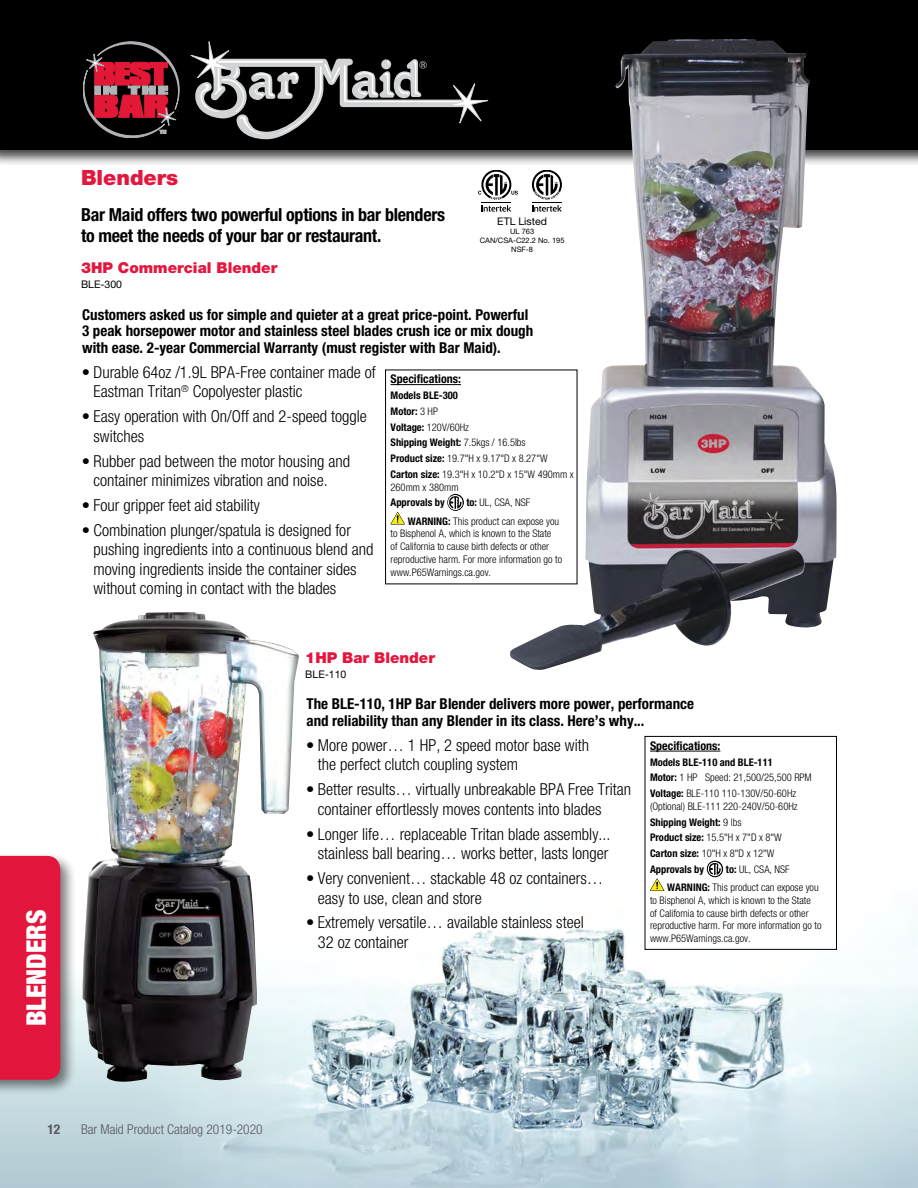
<style>
.page{position:relative;width:918px;height:1188px;background:#fff}
.page>*{position:absolute;margin:0;border:0;box-sizing:border-box;transform-origin:0 0}
.t1{font:900 condensed 27px "Helvetica Neue LT Std";color:#fff}
.t2{font:900 21px "Helvetica Neue LT Std";color:#e3173e}
.t3{font:700 condensed 18px/21px "Helvetica Neue LT Std";letter-spacing:-.015em;color:#000}
.t4{font:300 condensed 16.5px/19.5px "Helvetica Neue LT Std";color:#000}
.t5{font:700 condensed 15px/16.5px "Helvetica Neue LT Std";color:#000}
.t6{font:900 15px "Helvetica Neue LT Std";color:#e3173e}
.t7{font:300 condensed 13.5px "Helvetica Neue LT Std";color:#58595b}
.t8{font:700 condensed 13.5px "Helvetica Neue LT Std";color:#58595b}
.t9{font:700 condensed 12px "Helvetica Neue LT Std";color:#000}
.t10{font:300 condensed 10.5px/15.8px "Helvetica Neue LT Std";color:#000}
.t11{font:10.5px "Helvetica Neue LT Std";color:#000}
.t12{font:700 condensed 10.5px "Helvetica Neue LT Std";color:#000}
.t13{font:7.5px/9px "Helvetica Neue LT Std";color:#000;text-align:center}
.s1{font-weight:700}
</style>
<div class="page">
<img style="left:0;top:735px;width:918px;height:453px">
<div style="left:0;top:0;width:918px;height:166px;background:#000;opacity:.75"></div>
<div style="left:0;top:0;width:918px;height:150px;background:#000"></div>
<svg style="left:190px;top:41px;width:298px;height:98px"></svg>
<svg style="left:83px;top:42px;width:96px;height:96px"></svg>
<div style="left:645px;top:736px;width:191px;height:213px;background:#fff"></div>
<div style="left:645px;top:736px;width:192px;height:214px;border:1px solid #000"></div>
<hr style="left:650px;top:751px;width:70px;height:1px;background:#000">
<img style="left:707px;top:860px;width:16px;height:17px;border-radius:8px">
<svg style="left:650px;top:879px;width:14px;height:12px"></svg>
<img style="left:585px;top:39px;width:252px;height:589px">
<img style="left:509px;top:549px;width:297px;height:121px">
<img style="left:82px;top:612px;width:217px;height:474px">
<div style="left:386px;top:370px;width:191px;height:214px;background:#fff"></div>
<hr style="left:391px;top:384px;width:70px;height:1px;background:#000">
<img style="left:447px;top:494px;width:17px;height:17px;border-radius:8px">
<svg style="left:391px;top:512px;width:14px;height:13px"></svg>
<svg style="left:478px;top:170px;width:40px;height:42px"></svg>
<svg style="left:532px;top:170px;width:30px;height:42px"></svg>
<div style="left:0;top:852px;width:77px;height:244px;background:#000;opacity:.5"></div>
<div style="left:0;top:856px;width:60px;height:224px;background:#e3173e"></div>
<h1 class="t1" style="left:20px;top:1026px;width:116px;rotate:-90deg">Blenders</h1>
<p class="t2" style="left:81px;top:165px;width:99px">Blenders</p>
<p class="t3" style="left:81px;top:204px;width:366px">Bar Maid offers two powerful options in bar blenders to meet the needs of your bar or restaurant.</p>
<p class="t6" style="left:81px;top:259px;width:198px">3HP Commercial Blender</p>
<p class="t11" style="left:81px;top:278px;width:43px">BLE-300</p>
<p class="t5" style="left:82px;top:306px;width:453px">Customers asked us for simple and quieter at a great price-point. Powerful<br>3 peak horsepower motor and stainless steel blades crush ice or mix dough with ease. 2-year Commercial Warranty (must register with Bar Maid).</p>
<p class="t4" style="left:94px;top:362px;width:284px;text-indent:-12px">• Durable 64oz /1.9L BPA-Free container made of<br>Eastman Tritan<sup>®</sup> Copolyester plastic</p>
<p class="t4" style="left:94px;top:407px;width:275px;text-indent:-12px">• Easy operation with On/Off and 2-speed toggle switches</p>
<p class="t4" style="left:94px;top:451px;width:258px;text-indent:-12px">• Rubber pad between the motor housing and container minimizes vibration and noise.</p>
<p class="t4" style="left:82px;top:495px;width:179px">• Four gripper feet aid stability</p>
<p class="t4" style="left:94px;top:520px;width:281px;text-indent:-12px">• Combination plunger/spatula is designed for pushing ingredients into a continuous blend and moving ingredients inside the container sides without coming in contact with the blades</p>
<p class="t11" style="left:497px;top:215px;width:7px">ETL</p>
<p class="t11" style="left:518px;top:215px;width:30px">Listed</p>
<p class="t13" style="left:480px;top:227px;width:86px">UL 763<br>CAN/CSA-C22.2 No. 195<br>NSF-8</p>
<p class="t9" style="left:391px;top:372px;width:72px">Specifications:</p>
<p class="t10" style="left:391px;top:387px;width:185px"><span class="s1">Models BLE-300<br>Motor:</span> 3 HP<br><span class="s1">Voltage:</span> 120V/60Hz<br><span class="s1">Shipping Weight:</span> 7. 5kgs / 16. 5lbs<br><span class="s1">Product size:</span> 19.7"H x 9. 17"D x 8.27"W<br><span class="s1">Carton size:</span> 19.3"H x 10.2"D x 15"W 490mm x</p>
<p class="t10" style="left:391px;top:479px;width:69px">260mm x 380mm</p>
<p class="t12" style="left:391px;top:496px;width:56px">Approvals by</p>
<p class="t10" style="left:408px;top:494px;width:153px;line-height:18.1px;text-indent:59px"><span class="s1">to:</span> UL, CSA, NSF<br><span class="s1">WARNING:</span> This product can expose you</p>
<p class="t10" style="left:391px;top:527px;width:173px;line-height:12.8px">to Bisphenol A, which is known to the State<br>of California to cause birth defects or other reproductive harm. For more information go to www. P65Warnings.ca. gov.</p>
<p class="t6" style="left:305px;top:649px;width:131px">1HP Bar Blender</p>
<p class="t11" style="left:305px;top:668px;width:43px">BLE-110</p>
<p class="t5" style="left:306px;top:696px;width:389px">The BLE-110, 1HP Bar Blender delivers more power, performance and reliability than any Blender in its class. Here’s why...</p>
<p class="t4" style="left:318px;top:735px;width:273px;text-indent:-12px">• More power… 1 HP, 2 speed motor base with the perfect clutch coupling system</p>
<p class="t4" style="left:318px;top:780px;width:315px;text-indent:-12px">• Better results… virtually unbreakable BPA Free Tritan container effortlessly moves contents into blades</p>
<p class="t4" style="left:306px;top:824px;width:306px;text-align:center">• Longer life… replaceable Tritan blade assembly... stainless ball bearing… works better, lasts longer</p>
<p class="t4" style="left:318px;top:868px;width:287px;text-indent:-12px">• Very convenient… stackable 48 oz containers… easy to use, clean and store</p>
<p class="t4" style="left:318px;top:913px;width:267px;text-indent:-12px">• Extremely versatile… available stainless steel<br>32 oz container</p>
<p class="t9" style="left:650px;top:738px;width:72px">Specifications:</p>
<p class="t10" style="left:650px;top:754px;width:163px"><span class="s1">Models BLE-110 and BLE-111<br>Motor:</span> 1 HP Speed: 21,500/25,500 RPM<br><span class="s1">Voltage:</span> BLE-110 110-130V/50-60Hz</p>
<p class="t10" style="left:650px;top:798px;width:149px">(Optional) BLE-111 220-240V/50-60Hz<br><span class="s1">Shipping Weight:</span> 9 lbs<br><span class="s1">Product size:</span> 15. 5"H x 7"D x 8"W<br><span class="s1">Carton size:</span> 10"H x 8"D x 12"W<br><span class="s1">Approvals by</span></p>
<p class="t10" style="left:667px;top:860px;width:153px;line-height:18.1px;text-indent:59px"><span class="s1">to:</span> UL, CSA, NSF<br><span class="s1">WARNING:</span> This product can expose you</p>
<p class="t10" style="left:650px;top:894px;width:173px;line-height:12.8px">to Bisphenol A, which is known to the State<br>of California to cause birth defects or other reproductive harm. For more information go to www. P65Warnings.ca. gov.</p>
<p class="t8" style="left:47px;top:1121px;width:14px">12</p>
<p class="t7" style="left:81px;top:1121px;width:183px">Bar Maid Product Catalog 2019-2020</p>
</div>
